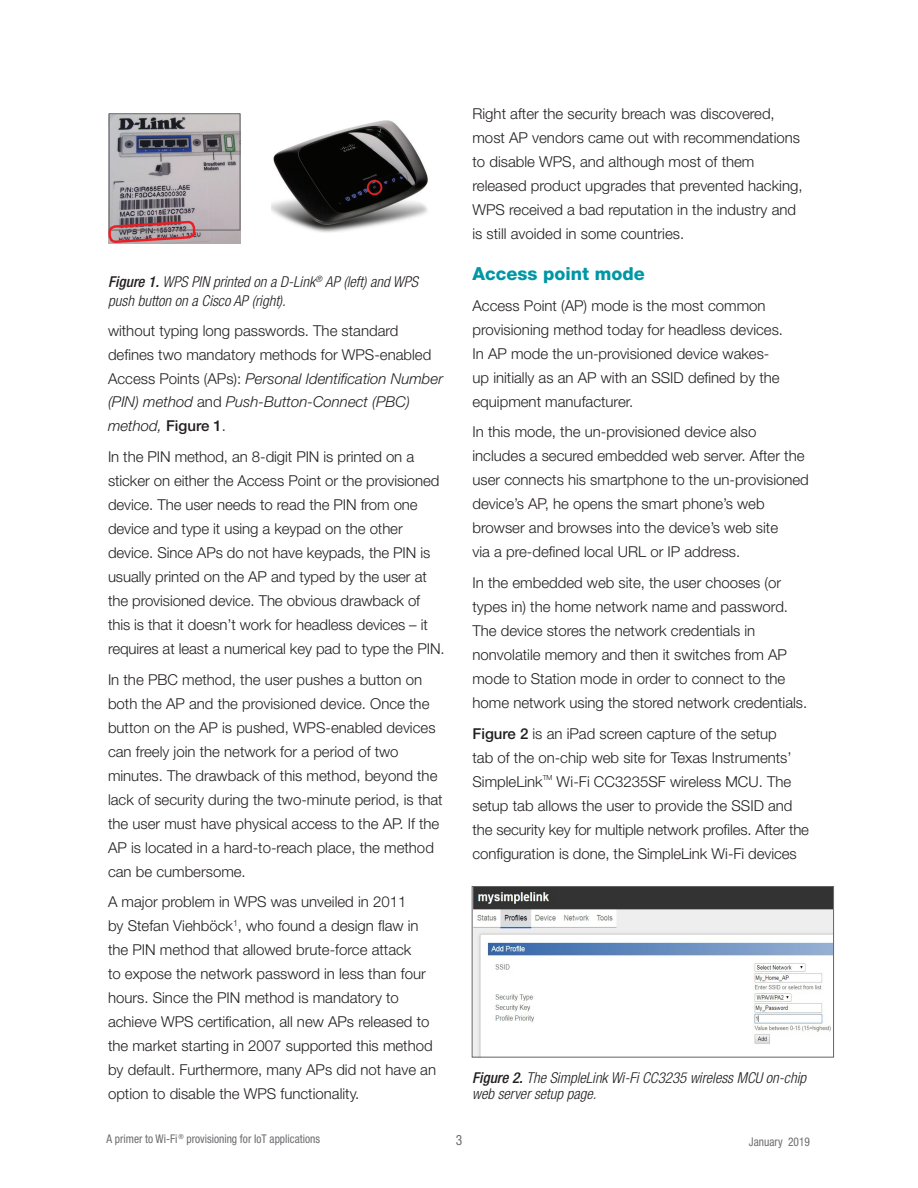
<style>
.page{position:relative;width:918px;height:1188px;background:#fff}
.page>*{position:absolute;margin:0;border:0;box-sizing:border-box;transform-origin:0 0}
.t1{font:800 18px "Helvetica Neue LT Std";color:#0097a4}
.t2{font:300 15px/24px "Helvetica Neue LT Std";color:#231f20}
.t3{font:italic 300 condensed 15px/16.5px "Helvetica Neue LT Std";color:#231f20}
.t4{font:condensed 14.25px "Helvetica Neue LT Std";color:#6c6d70;scale:.95 1}
.t5{font:condensed 12px "Helvetica Neue LT Std";color:#6c6d70;scale:.95 1}
.t6{font:300 7.05px "Helvetica Neue LT Std";color:#231f20}
.s1{font-weight:500}
.s2{font-style:italic}
</style>
<div class="page">
<img style="left:474px;top:888px;width:358px;height:168px">
<div style="left:472px;top:886px;width:362px;height:172px;border:1px solid #636366"></div>
<img style="left:272px;top:120px;width:156px;height:112px">
<img style="left:109px;top:115px;width:131px;height:129px">
<div style="left:109px;top:113px;width:131px;height:117px;border:1px solid #636366"></div>
<svg style="left:109px;top:149px;width:88px;height:93px;background:#9f9198"></svg>
<p class="t3" style="left:108px;top:273px;width:311px;line-height:18.8px"><span class="s1">Figure 1.</span> WPS PIN printed on a D-Link<sup>®</sup> AP (left) and WPS push button on a Cisco AP (right).</p>
<p class="t2" style="left:108px;top:319px;width:337px">without typing long passwords. The standard defines two mandatory methods for WPS-enabled Access Points (APs): <span class="s2">Personal Identification Number (PIN) method</span> and <span class="s2">Push-Button-Connect (PBC) method,</span> <span class="s1">Figure 1</span>.</p>
<p class="t2" style="left:108px;top:444px;width:338px">In the PIN method, an 8-digit PIN is printed on a sticker on either the Access Point or the provisioned device. The user needs to read the PIN from one device and type it using a keypad on the other device. Since APs do not have keypads, the PIN is usually printed on the AP and typed by the user at the provisioned device. The obvious drawback of this is that it doesn’t work for headless devices – it requires at least a numerical key pad to type the PIN.</p>
<p class="t2" style="left:108px;top:667px;width:336px">In the PBC method, the user pushes a button on both the AP and the provisioned device. Once the button on the AP is pushed, WPS-enabled devices can freely join the network for a period of two minutes. The drawback of this method, beyond the lack of security during the two-minute period, is that the user must have physical access to the AP. If the AP is located in a hard-to-reach place, the method can be cumbersome.</p>
<p class="t2" style="left:108px;top:890px;width:330px">A major problem in WPS was unveiled in 2011<br>by Stefan Viehböck<sup>1</sup>, who found a design flaw in the PIN method that allowed brute-force attack<br>to expose the network password in less than four hours. Since the PIN method is mandatory to achieve WPS certification, all new APs released to the market starting in 2007 supported this method by default. Furthermore, many APs did not have an option to disable the WPS functionality.</p>
<p class="t2" style="left:472px;top:101px;width:332px">Right after the security breach was discovered, most AP vendors came out with recommendations to disable WPS, and although most of them released product upgrades that prevented hacking, WPS received a bad reputation in the industry and is still avoided in some countries.</p>
<p class="t1" style="left:472px;top:263px;width:174px">Access point mode</p>
<p class="t2" style="left:472px;top:293px;width:312px">Access Point (AP) mode is the most common provisioning method today for headless devices.<br>In AP mode the un-provisioned device wakes&shy;up initially as an AP with an SSID defined by the equipment manufacturer.</p>
<p class="t2" style="left:472px;top:420px;width:338px">In this mode, the un-provisioned device also includes a secured embedded web server. After the user connects his smartphone to the un-provisioned device’s AP, he opens the smart phone’s web browser and browses into the device’s web site<br>via a pre-defined local URL or IP address.</p>
<p class="t2" style="left:472px;top:571px;width:336px">In the embedded web site, the user chooses (or types in) the home network name and password.<br>The device stores the network credentials in nonvolatile memory and then it switches from AP mode to Station mode in order to connect to the home network using the stored network credentials.</p>
<p class="t2" style="left:472px;top:721px;width:321px"><span class="s1">Figure 2</span> is an iPad screen capture of the setup tab of the on-chip web site for Texas Instruments’<br>SimpleLink</p>
<p class="t6" style="left:543px;top:773px;width:11px">TM</p>
<p class="t2" style="left:472px;top:769px;width:338px;text-indent:84px">Wi-Fi CC3235SF wireless MCU. The setup tab allows the user to provide the SSID and the security key for multiple network profiles. After the configuration is done, the SimpleLink Wi-Fi devices</p>
<p class="t3" style="left:472px;top:1070px;width:335px"><span class="s1">Figure 2.</span> The SimpleLink Wi-Fi CC3235 wireless MCU on-chip web server setup page.</p>
<p class="t5" style="left:106px;top:1132px;width:226px">A primer to Wi-Fi <sup>®</sup> provisioning for IoT applications</p>
<p class="t4" style="left:456px;top:1132px;width:8px">3</p>
<p class="t5" style="left:749px;top:1135px;width:66px">January 2019</p>
</div>
